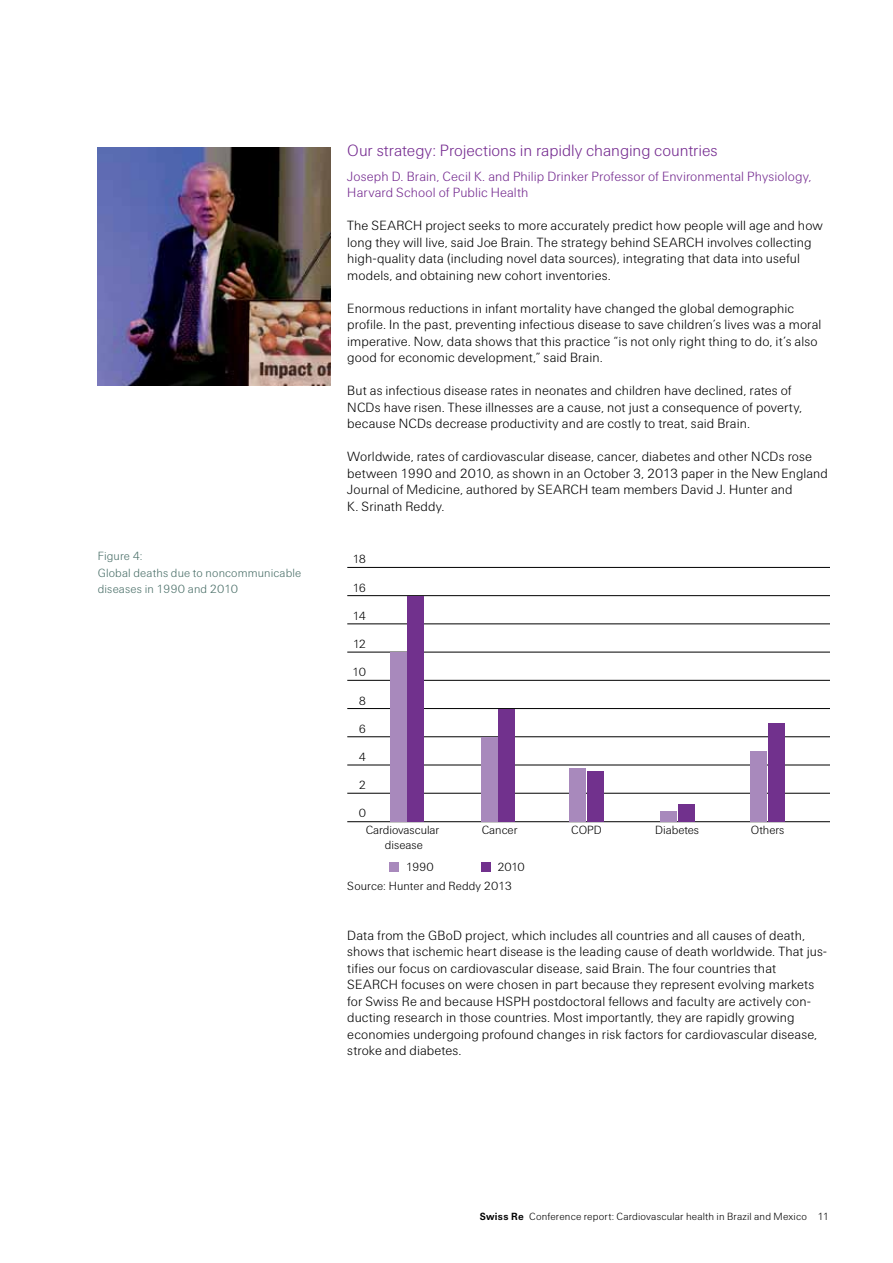
<style>
.page{position:relative;width:893px;height:1263px;background:#fff}
.page>*{position:absolute;margin:0;border:0;box-sizing:border-box;transform-origin:0 0}
.t1{font:300 16.5px "Swiss Re Sans OT";letter-spacing:-.005em;color:#752b90}
.t2{font:300 13.5px/16.5px "Swiss Re Sans OT";letter-spacing:.005em;color:#000}
.t3{font:300 13.5px/16.5px "Swiss Re Sans OT";letter-spacing:.01em;color:#752b90}
.t4{font:300 12px/22.5px "Swiss Re Sans OT";color:#000}
.t5{font:300 12px/16.5px "Swiss Re Sans OT";letter-spacing:.01em;color:#4a6f68}
.t6{font:300 10.5px "Swiss Re Sans OT";letter-spacing:.015em;color:#000}
.s1{font-weight:700}
</style>
<div class="page">
<hr style="left:347px;top:821px;width:482px;height:1px;background:#000">
<hr style="left:347px;top:793px;width:482px;height:1px;background:#000">
<hr style="left:347px;top:765px;width:482px;height:1px;background:#000">
<hr style="left:347px;top:736px;width:482px;height:1px;background:#000">
<hr style="left:347px;top:708px;width:482px;height:1px;background:#000">
<hr style="left:347px;top:680px;width:482px;height:1px;background:#000">
<hr style="left:347px;top:652px;width:482px;height:1px;background:#000">
<hr style="left:347px;top:624px;width:482px;height:1px;background:#000">
<hr style="left:347px;top:595px;width:482px;height:1px;background:#000">
<hr style="left:347px;top:567px;width:482px;height:1px;background:#000">
<div style="left:408px;top:596px;width:16px;height:225px;background:#71318d"></div>
<div style="left:499px;top:708px;width:16px;height:113px;background:#71318d"></div>
<div style="left:587px;top:771px;width:16px;height:50px;background:#71318d"></div>
<div style="left:678px;top:804px;width:16px;height:17px;background:#71318d"></div>
<div style="left:768px;top:723px;width:16px;height:98px;background:#71318d"></div>
<div style="left:390px;top:652px;width:16px;height:169px;background:#a889bc"></div>
<div style="left:481px;top:737px;width:16px;height:84px;background:#a889bc"></div>
<div style="left:570px;top:768px;width:16px;height:53px;background:#a889bc"></div>
<div style="left:660px;top:811px;width:16px;height:10px;background:#a889bc"></div>
<div style="left:751px;top:751px;width:16px;height:70px;background:#a889bc"></div>
<div style="left:390px;top:862px;width:9px;height:10px;background:#a889bc"></div>
<div style="left:481px;top:862px;width:10px;height:10px;background:#71318d"></div>
<img style="left:98px;top:148px;width:232px;height:238px">
<p class="t5" style="left:98px;top:548px;width:205px">Figure 4:<br>Global deaths due to noncommunicable diseases in 1990 and 2010</p>
<p class="t1" style="left:347px;top:141px;width:372px">Our strategy: Projections in rapidly changing countries</p>
<p class="t3" style="left:347px;top:168px;width:466px">Joseph D. Brain, Cecil K. and Philip Drinker Professor of Environmental Physiology,<br>Harvard School of Public Health</p>
<p class="t2" style="left:347px;top:218px;width:477px">The SEARCH project seeks to more accurately predict how people will age and how long they will live, said Joe Brain. The strategy behind SEARCH involves collecting high-quality data (including novel data sources), integrating that data into useful models, and obtaining new cohort inventories.</p>
<p class="t2" style="left:347px;top:300px;width:476px">Enormous reductions in infant mortality have changed the global demographic profile. In the past, preventing infectious disease to save children’s lives was a moral imperative. Now, data shows that this practice “is not only right thing to do, it’s also good for economic development,” said Brain.</p>
<p class="t2" style="left:347px;top:383px;width:456px">But as infectious disease rates in neonates and children have declined, rates of<br>NCDs have risen. These illnesses are a cause, not just a consequence of poverty, because NCDs decrease productivity and are costly to treat, said Brain.</p>
<p class="t2" style="left:347px;top:449px;width:482px">Worldwide, rates of cardiovascular disease, cancer, diabetes and other NCDs rose between 1990 and 2010, as shown in an October 3, 2013 paper in the New England Journal of Medicine, authored by SEARCH team members David J. Hunter and<br>K. Srinath Reddy.</p>
<p class="t4" style="left:352px;top:548px;width:15px">18</p>
<p class="t4" style="left:352px;top:576px;width:15px">16</p>
<p class="t4" style="left:352px;top:605px;width:15px">14</p>
<p class="t4" style="left:353px;top:633px;width:15px">12</p>
<p class="t4" style="left:352px;top:661px;width:15px">10</p>
<p class="t4" style="left:359px;top:689px;width:9px">8</p>
<p class="t4" style="left:359px;top:717px;width:9px">6</p>
<p class="t4" style="left:359px;top:746px;width:9px">4</p>
<p class="t4" style="left:359px;top:774px;width:9px">2</p>
<p class="t4" style="left:359px;top:802px;width:9px">0</p>
<p class="t4" style="left:366px;top:819px;width:75px">Cardiovascular</p>
<p class="t4" style="left:482px;top:819px;width:37px">Cancer</p>
<p class="t4" style="left:571px;top:819px;width:32px">COPD</p>
<p class="t4" style="left:655px;top:819px;width:45px">Diabetes</p>
<p class="t4" style="left:751px;top:819px;width:35px">Others</p>
<p class="t4" style="left:406px;top:833px;width:29px;text-indent:-21px">disease<br>1990</p>
<p class="t4" style="left:497px;top:856px;width:29px">2010</p>
<p class="t4" style="left:347px;top:875px;width:166px">Source: Hunter and Reddy 2013</p>
<p class="t2" style="left:347px;top:927px;width:481px">Data from the GBoD project, which includes all countries and all causes of death, shows that ischemic heart disease is the leading cause of death worldwide. That jus&shy;tifies our focus on cardiovascular disease, said Brain. The four countries that SEARCH focuses on were chosen in part because they represent evolving markets for Swiss Re and because HSPH postdoctoral fellows and faculty are actively con&shy;ducting research in those countries. Most importantly, they are rapidly growing economies undergoing profound changes in risk factors for cardiovascular disease, stroke and diabetes.</p>
<p class="t6" style="left:480px;top:1211px;width:351px"><span class="s1">Swiss Re</span> Conference report: Cardiovascular health in Brazil and Mexico 11</p>
</div>
